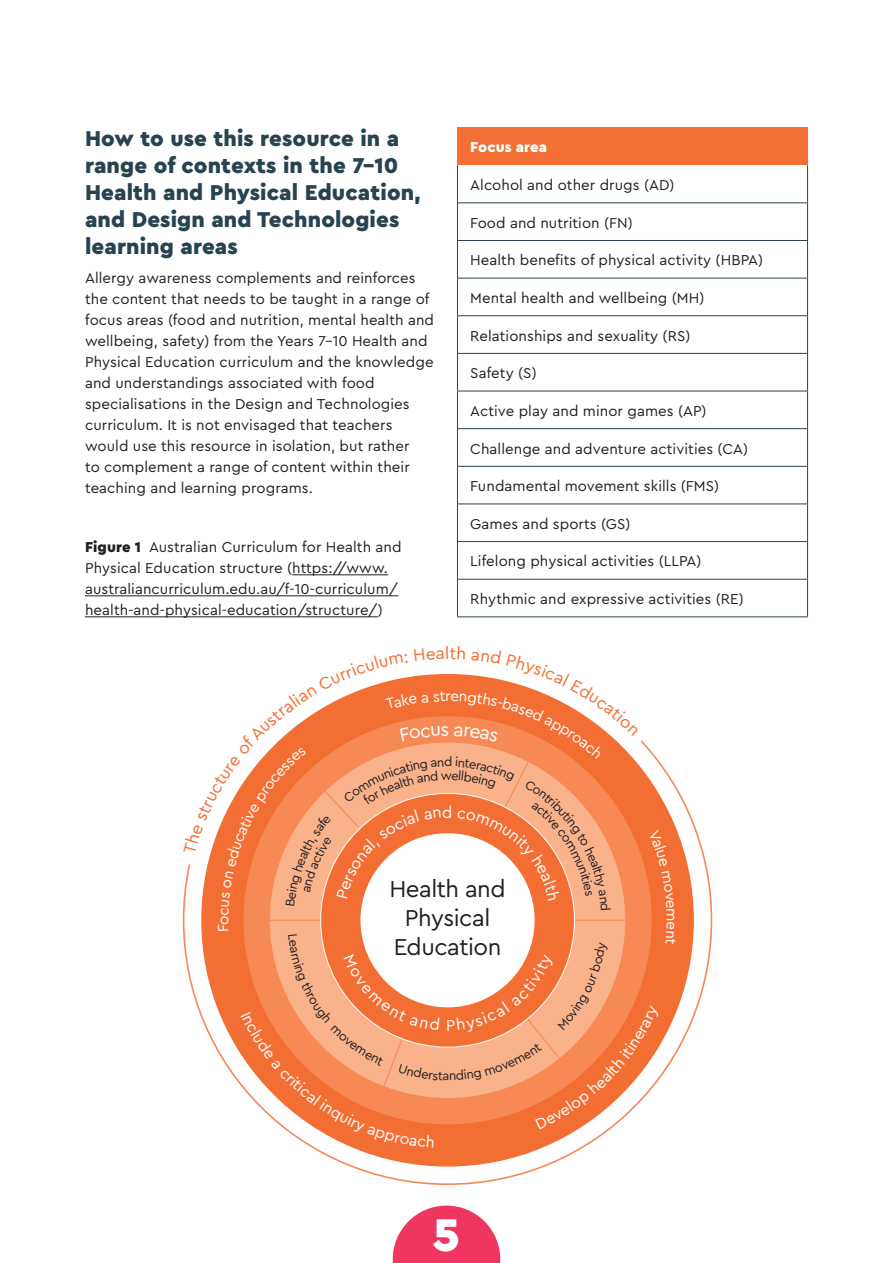
<style>
.page{position:relative;width:893px;height:1263px;background:#fff}
.page>*{position:absolute;margin:0;border:0;box-sizing:border-box;transform-origin:0 0}
.t1{font:900 48px "Cera Pro";color:#fff}
.t2{font:24.15px/29px "Cera Pro";letter-spacing:-.02em;color:#231f20;text-align:center}
.t3{font:900 22.5px/27px "Cera Pro";letter-spacing:.005em;color:#284350}
.t4{font:15.45px "Cera Pro";color:#fff}
.t5{font:15px/21px "Cera Pro";letter-spacing:.005em;color:#231f20}
.t6{font:900 15px "Cera Pro";letter-spacing:.005em;color:#fff}
.t7{font:13.2px "Cera Pro";color:#231f20}
.s1{font-weight:900}
</style>
<div class="page">
<hr style="left:292px;top:574px;width:96px;height:1px;background:#231f20">
<hr style="left:85px;top:595px;width:313px;height:1px;background:#231f20">
<hr style="left:85px;top:616px;width:293px;height:1px;background:#231f20">
<div style="left:457px;top:128px;width:350px;height:37px;background:#f36f34"></div>
<hr style="left:457px;top:165px;width:1px;height:37px;background:#284350">
<hr style="left:807px;top:165px;width:1px;height:37px;background:#284350">
<hr style="left:457px;top:202px;width:351px;height:1px;background:#284350">
<hr style="left:457px;top:203px;width:1px;height:37px;background:#284350">
<hr style="left:807px;top:203px;width:1px;height:37px;background:#284350">
<hr style="left:457px;top:240px;width:351px;height:1px;background:#284350">
<hr style="left:457px;top:241px;width:1px;height:37px;background:#284350">
<hr style="left:807px;top:241px;width:1px;height:37px;background:#284350">
<hr style="left:457px;top:278px;width:351px;height:1px;background:#284350">
<hr style="left:457px;top:278px;width:1px;height:37px;background:#284350">
<hr style="left:807px;top:278px;width:1px;height:37px;background:#284350">
<hr style="left:457px;top:315px;width:351px;height:1px;background:#284350">
<hr style="left:457px;top:316px;width:1px;height:37px;background:#284350">
<hr style="left:807px;top:316px;width:1px;height:37px;background:#284350">
<hr style="left:457px;top:353px;width:351px;height:1px;background:#284350">
<hr style="left:457px;top:354px;width:1px;height:37px;background:#284350">
<hr style="left:807px;top:354px;width:1px;height:37px;background:#284350">
<hr style="left:457px;top:391px;width:351px;height:1px;background:#284350">
<hr style="left:457px;top:391px;width:1px;height:37px;background:#284350">
<hr style="left:807px;top:391px;width:1px;height:37px;background:#284350">
<hr style="left:457px;top:428px;width:351px;height:1px;background:#284350">
<hr style="left:457px;top:429px;width:1px;height:37px;background:#284350">
<hr style="left:807px;top:429px;width:1px;height:37px;background:#284350">
<hr style="left:457px;top:466px;width:351px;height:1px;background:#284350">
<hr style="left:457px;top:467px;width:1px;height:37px;background:#284350">
<hr style="left:807px;top:467px;width:1px;height:37px;background:#284350">
<hr style="left:457px;top:504px;width:351px;height:1px;background:#284350">
<hr style="left:457px;top:504px;width:1px;height:37px;background:#284350">
<hr style="left:807px;top:504px;width:1px;height:37px;background:#284350">
<hr style="left:457px;top:541px;width:351px;height:1px;background:#284350">
<hr style="left:457px;top:542px;width:1px;height:37px;background:#284350">
<hr style="left:807px;top:542px;width:1px;height:37px;background:#284350">
<hr style="left:457px;top:579px;width:351px;height:1px;background:#284350">
<hr style="left:457px;top:580px;width:1px;height:36px;background:#284350">
<hr style="left:807px;top:580px;width:1px;height:36px;background:#284350">
<hr style="left:457px;top:616px;width:351px;height:1px;background:#284350">
<hr style="left:807px;top:128px;width:1px;height:37px;background:#f36f34">
<svg style="left:182px;top:785px;width:530px;height:400px"></svg>
<svg style="left:393px;top:1205px;width:107px;height:58px"></svg>
<svg style="left:183px;top:674px;width:492px;height:474px"></svg>
<h3 class="t3" style="left:85px;top:124px;width:337px">How to use this resource in a range of contexts in the 7-10<br>Health and Physical Education, and Design and Technologies learning areas</h3>
<p class="t5" style="left:85px;top:267px;width:351px">Allergy awareness complements and reinforces the content that needs to be taught in a range of focus areas (food and nutrition, mental health and wellbeing, safety) from the Years 7-10 Health and Physical Education curriculum and the knowledge and understandings associated with food specialisations in the Design and Technologies curriculum. It is not envisaged that teachers would use this resource in isolation, but rather<br>to complement a range of content within their teaching and learning programs.</p>
<p class="t5" style="left:85px;top:536px;width:318px"><span class="s1">Figure 1</span> Australian Curriculum for Health and Physical Education structure (https://www. australiancurriculum.edu.au/f-10-curriculum/ health-and-physical-education/structure/)</p>
<p class="t6" style="left:470px;top:137px;width:78px">Focus area</p>
<p class="t5" style="left:470px;top:174px;width:206px">Alcohol and other drugs (AD)</p>
<p class="t5" style="left:470px;top:212px;width:164px">Food and nutrition (FN)</p>
<p class="t5" style="left:470px;top:249px;width:294px">Health benefits of physical activity (HBPA)</p>
<p class="t5" style="left:470px;top:287px;width:236px">Mental health and wellbeing (MH)</p>
<p class="t5" style="left:470px;top:324px;width:222px">Relationships and sexuality (RS)</p>
<p class="t5" style="left:470px;top:362px;width:68px">Safety (S)</p>
<p class="t5" style="left:470px;top:400px;width:238px">Active play and minor games (AP)</p>
<p class="t5" style="left:470px;top:437px;width:279px">Challenge and adventure activities (CA)</p>
<p class="t5" style="left:470px;top:475px;width:250px">Fundamental movement skills (FMS)</p>
<p class="t5" style="left:470px;top:513px;width:162px">Games and sports (GS)</p>
<p class="t5" style="left:470px;top:550px;width:233px">Lifelong physical activities (LLPA)</p>
<p class="t5" style="left:470px;top:588px;width:275px">Rhythmic and expressive activities (RE)</p>
<p class="t4" style="left:445px;top:686px;width:7px">r</p>
<p class="t7" style="left:444px;top:753px;width:10px">d</p>
<p class="t7" style="left:441px;top:767px;width:13px">w</p>
<p class="t4" style="left:213px;top:924px;width:11px;rotate:-90deg">o</p>
<h2 class="t2" style="left:389px;top:873px;width:118px">Health and<br>Physical<br>Education</h2>
<h1 class="t1" style="left:433px;top:1203px;width:29px">5</h1>
</div>
